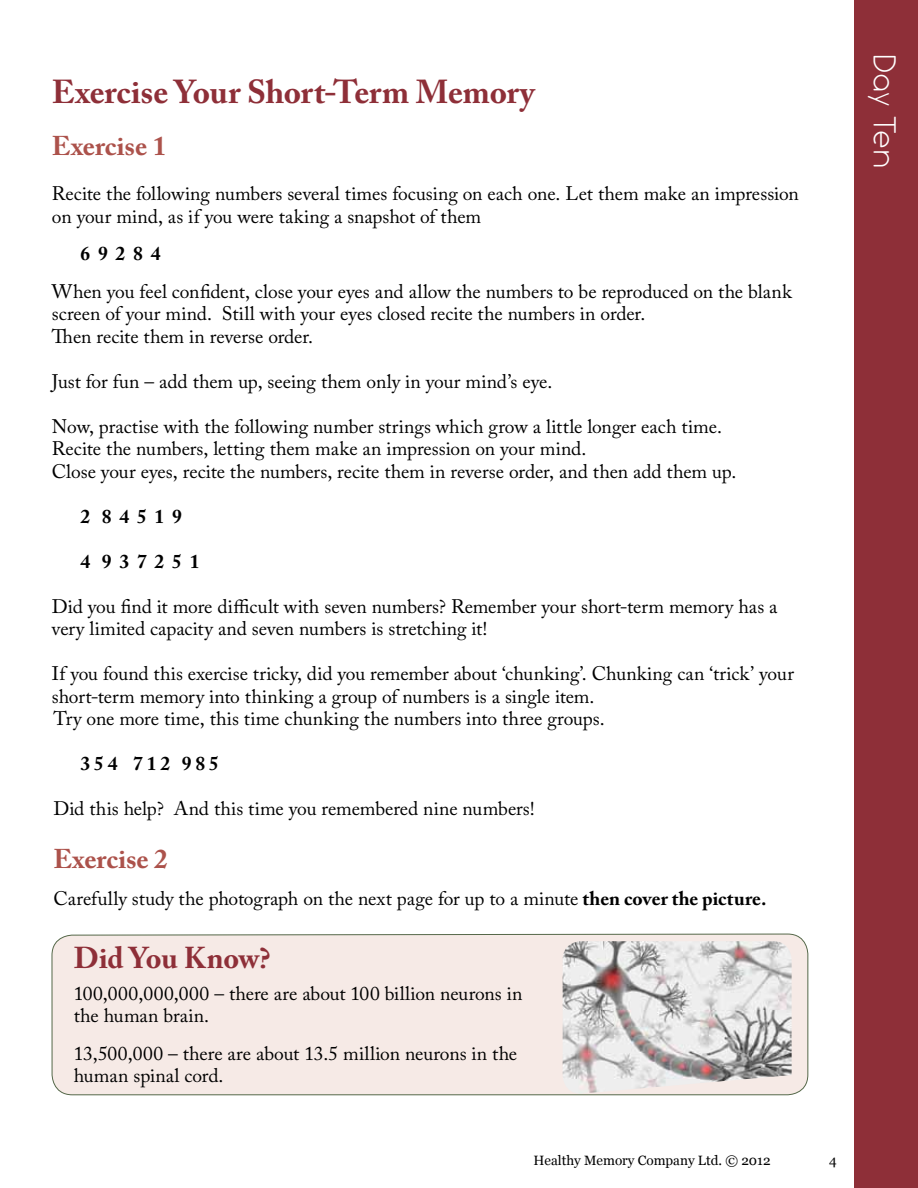
<style>
.page{position:relative;width:918px;height:1188px;background:#fff}
.page>*{position:absolute;margin:0;border:0;box-sizing:border-box;transform-origin:0 0}
.t1{font:700 33px "Adobe Caslon Pro";letter-spacing:-.005em;color:#8e2f38}
.t2{font:100 33px "Comfortaa";color:#fff}
.t3{font:700 30px "Adobe Caslon Pro";letter-spacing:-.01em;color:#8e2f38}
.t4{font:700 27px "Adobe Caslon Pro";color:#ac524b}
.t5{font:19.5px/22.5px "Adobe Caslon Pro";letter-spacing:-.005em;color:#000}
.t6{font:700 19.5px "Adobe Caslon Pro";color:#000}
.t7{font:13.5px "Georgia";color:#000}
.s1{font-weight:700}
</style>
<div class="page">
<div style="left:854px;top:0;width:64px;height:1188px;background:#8e2f38"></div>
<div style="left:51px;top:933px;width:758px;height:163px;background:#f6eae6"></div>
<img style="left:563px;top:941px;width:229px;height:153px">
<h1 class="t1" style="left:52px;top:72px;width:484px">Exercise Your Short-Term Memory</h1>
<h3 class="t4" style="left:52px;top:130px;width:116px">Exercise 1</h3>
<p class="t5" style="left:52px;top:182px;width:748px">Recite the following numbers several times focusing on each one. Let them make an impression on your mind, as if you were taking a snapshot of them</p>
<p class="t6" style="left:80px;top:242px;width:81px">6 9 2 8 4</p>
<p class="t5" style="left:52px;top:280px;width:741px">When you feel confident, close your eyes and allow the numbers to be reproduced on the blank screen of your mind. Still with your eyes closed recite the numbers in order.<br>Then recite them in reverse order.</p>
<p class="t5" style="left:52px;top:370px;width:502px">Just for fun – add them up, seeing them only in your mind’s eye.</p>
<p class="t5" style="left:52px;top:415px;width:686px">Now, practise with the following number strings which grow a little longer each time.<br>Recite the numbers, letting them make an impression on your mind.<br>Close your eyes, recite the numbers, recite them in reverse order, and then add them up.</p>
<p class="t6" style="left:80px;top:505px;width:103px">2 8 4 5 1 9</p>
<p class="t6" style="left:80px;top:550px;width:120px">4 9 3 7 2 5 1</p>
<p class="t5" style="left:52px;top:595px;width:727px">Did you find it more difficult with seven numbers? Remember your short-term memory has a very limited capacity and seven numbers is stretching it!</p>
<p class="t5" style="left:52px;top:662px;width:744px">If you found this exercise tricky, did you remember about ‘chunking’. Chunking can ‘trick’ your short-term memory into thinking a group of numbers is a single item.<br>Try one more time, this time chunking the numbers into three groups.</p>
<p class="t6" style="left:80px;top:752px;width:140px">3 5 4 7 1 2 9 8 5</p>
<p class="t5" style="left:53px;top:797px;width:483px">Did this help? And this time you remembered nine numbers!</p>
<h3 class="t4" style="left:53px;top:843px;width:116px">Exercise 2</h3>
<p class="t5" style="left:53px;top:887px;width:715px">Carefully study the photograph on the next page for up to a minute <span class="s1">then cover the picture.</span></p>
<h2 class="t3" style="left:74px;top:940px;width:198px">Did You Know?</h2>
<p class="t5" style="left:74px;top:982px;width:450px">100,000,000,000 – there are about 100 billion neurons in the human brain.</p>
<p class="t5" style="left:74px;top:1042px;width:445px">13,500,000 – there are about 13.5 million neurons in the human spinal cord.</p>
<p class="t7" style="left:534px;top:1152px;width:239px">Healthy Memory Company Ltd. © 2012</p>
<p class="t7" style="left:829px;top:1152px;width:9px">4</p>
<h1 class="t2" style="left:903px;top:55px;width:116px;rotate:90deg">Day Ten</h1>
</div>
